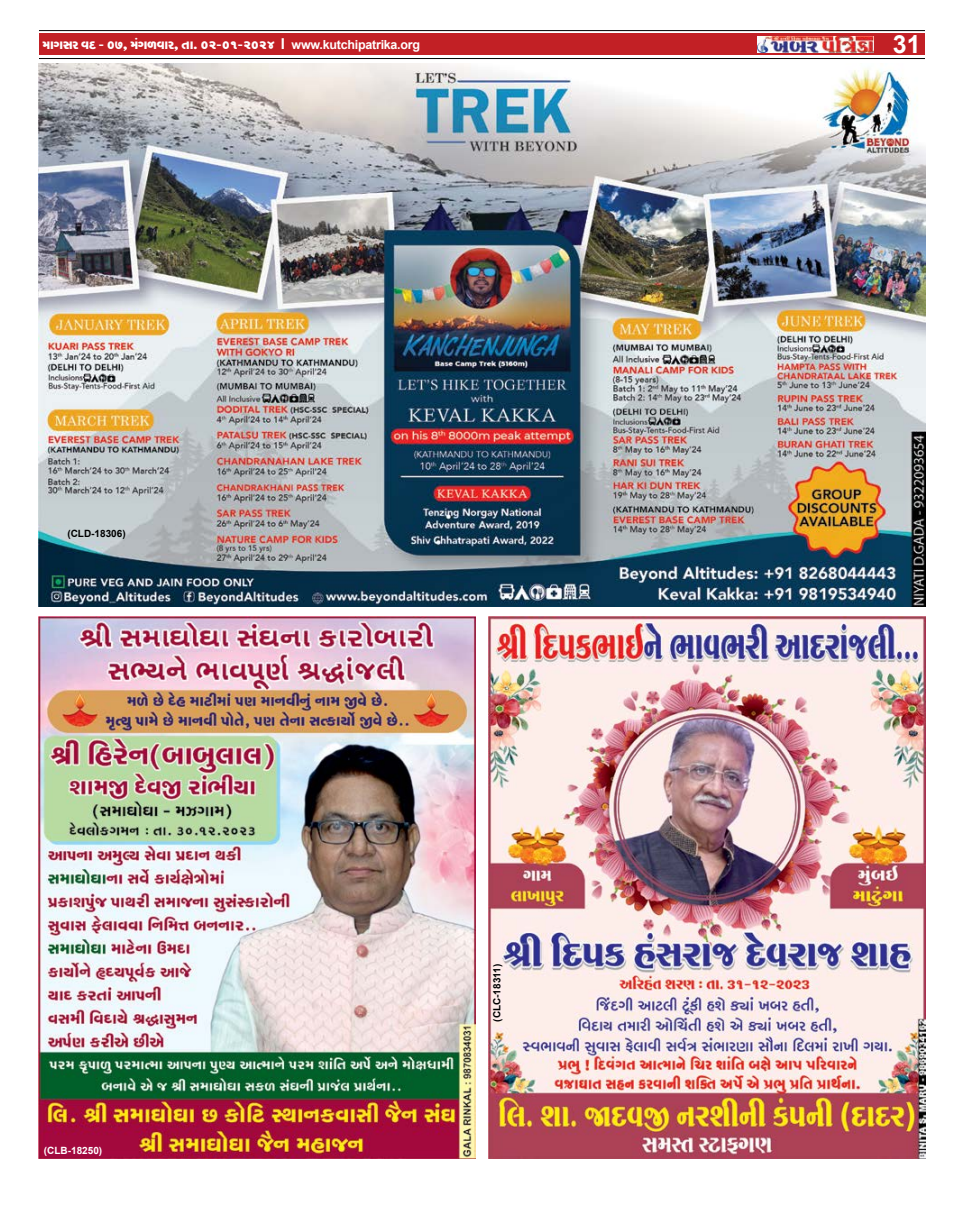
<style>
.page{position:relative;width:964px;height:1205px;background:#fff}
.page>*{position:absolute;margin:0;border:0;box-sizing:border-box;transform-origin:0 0}
.t1{font:700 25px "Arial";color:#fff}
.t2{font:15px "SHREE GUJ7";letter-spacing:-.02em;color:#fff}
.t3{font:700 10px "Arial";color:#000}
.t4{font:700 10px "Arial";color:#fff}
.s1{font-family:"Arial";font-weight:700}
.s2{font-family:"Arial";font-weight:700;font-size:12.5px}
</style>
<div class="page">
<hr style="left:39px;top:58px;width:886px;height:1px;background:#000">
<div style="left:39px;top:34px;width:713px;height:21px;background:#c22025"></div>
<hr style="left:39px;top:30px;width:886px;height:1px;background:#000">
<div style="left:753px;top:34px;width:172px;height:21px;background:#c22025"></div>
<img style="left:757px;top:36px;width:116px;height:17px">
<img style="left:39px;top:64px;width:886px;height:542px">
<img style="left:488px;top:617px;width:437px;height:542px">
<img style="left:39px;top:617px;width:437px;height:542px">
<p class="t2" style="left:43px;top:38px;width:379px">dpNkf hv$ - 07, d„Nmhpf, sp. 02-01-2024 <span class="s1">I</span> <span class="s2">www.kutchipatrika.org</span></p>
<h1 class="t1" style="left:893px;top:26px;width:29px">31</h1>
<p class="t3" style="left:67px;top:526px;width:60px">(CLD-18306)</p>
<p class="t4" style="left:44px;top:1143px;width:60px">(CLB-18250)</p>
<p class="t3" style="left:490px;top:1022px;width:59px;rotate:-90deg">(CLC-18311)</p>
</div>
